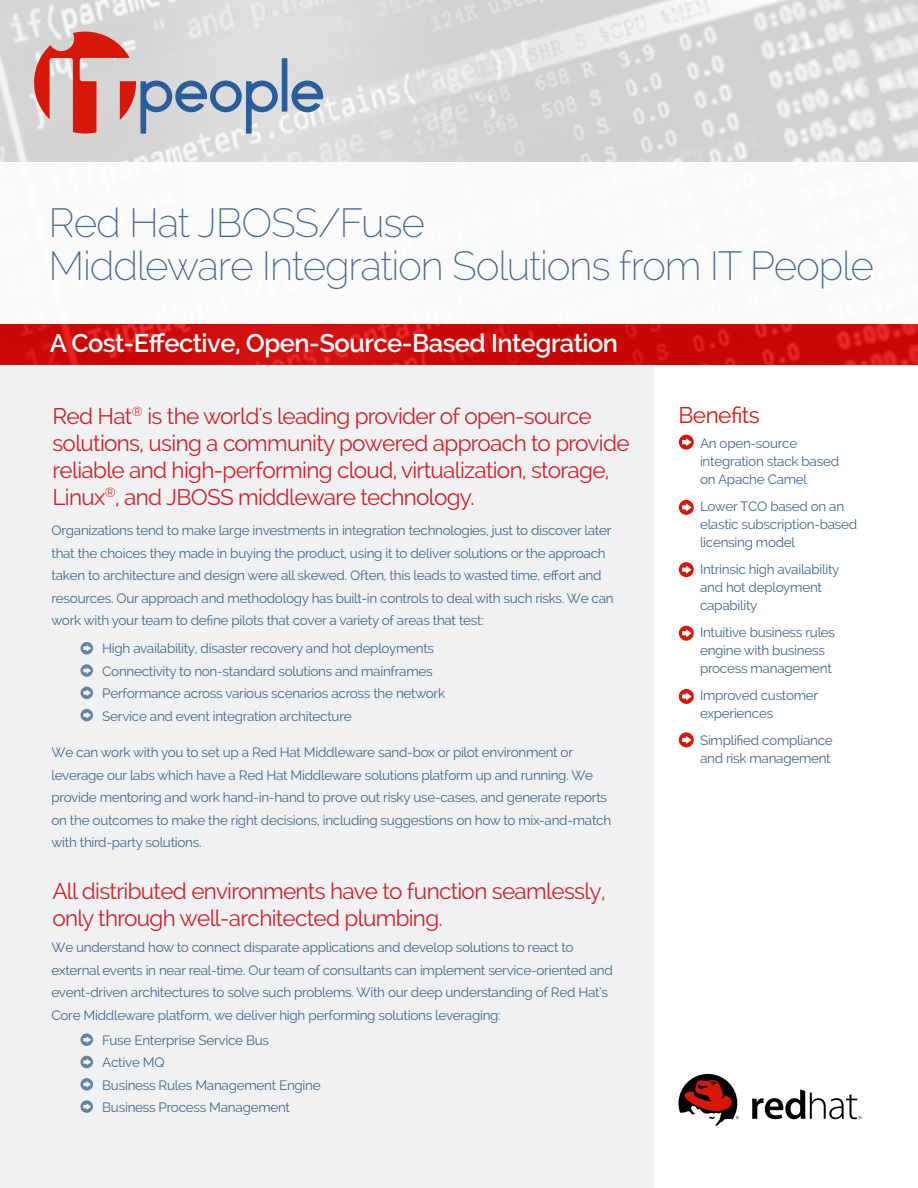
<style>
.page{position:relative;width:918px;height:1188px;background:#fff}
.page>*{position:absolute;margin:0;border:0;box-sizing:border-box;transform-origin:0 0}
.t1{font:200 40.5px/43.5px "Raleway";letter-spacing:-.03em;color:#446790}
.t2{font:600 25.5px "Raleway";letter-spacing:-.02em;color:#fff}
.t3{font:22.5px/27px "Raleway";letter-spacing:-.03em;color:#d42028}
.t4{font:22.5px "Raleway";letter-spacing:-.02em;color:#d71708}
.t5{font:13.5px/22.5px "Raleway";letter-spacing:-.02em;color:#446790}
</style>
<div class="page">
<img style="left:0;top:0;width:918px;height:364px">
<div style="left:0;top:364px;width:654px;height:824px;background:#eff1f3"></div>
<svg style="left:679px;top:435px;width:15px;height:15px"></svg>
<svg style="left:679px;top:562px;width:15px;height:15px"></svg>
<svg style="left:679px;top:500px;width:15px;height:15px"></svg>
<svg style="left:679px;top:626px;width:15px;height:15px"></svg>
<svg style="left:679px;top:732px;width:15px;height:15px"></svg>
<svg style="left:679px;top:689px;width:15px;height:15px"></svg>
<svg style="left:80px;top:642px;width:13px;height:12px"></svg>
<svg style="left:80px;top:664px;width:13px;height:13px"></svg>
<svg style="left:80px;top:687px;width:13px;height:12px"></svg>
<svg style="left:80px;top:709px;width:13px;height:12px"></svg>
<svg style="left:80px;top:1033px;width:13px;height:13px"></svg>
<svg style="left:80px;top:1056px;width:13px;height:12px"></svg>
<svg style="left:80px;top:1078px;width:13px;height:13px"></svg>
<svg style="left:80px;top:1100px;width:13px;height:13px"></svg>
<svg style="left:679px;top:1074px;width:60px;height:52px"></svg>
<svg style="left:752px;top:1090px;width:110px;height:29px"></svg>
<div style="left:0;top:162px;width:918px;height:162px;background:#fff"></div>
<svg style="left:291px;top:81px;width:32px;height:31px"></svg>
<div style="left:282px;top:58px;width:5px;height:54px;background:#2a5e9b"></div>
<svg style="left:34px;top:32px;width:244px;height:102px;background:#c8afb2"></svg>
<h1 class="t1" style="left:49px;top:200px;width:827px">Red Hat JBOSS/Fuse<br>Middleware Integration Solutions from IT People</h1>
<h2 class="t2" style="left:50px;top:329px;width:570px">A Cost-Effective, Open-Source-Based Integration</h2>
<h3 class="t3" style="left:52px;top:403px;width:579px">Red Hat<sup>®</sup> is the world's leading provider of open-source solutions, using a community powered approach to provide reliable and high-performing cloud, virtualization, storage, Linux<sup>®</sup>, and JBOSS middleware technology.</h3>
<p class="t5" style="left:52px;top:519px;width:564px">Organizations tend to make large investments in integration technologies, just to discover later that the choices they made in buying the product, using it to deliver solutions or the approach taken to architecture and design were all skewed. Often, this leads to wasted time, effort and resources. Our approach and methodology has built-in controls to deal with such risks. We can work with your team to define pilots that cover a variety of areas that test:</p>
<p class="t5" style="left:102px;top:637px;width:344px">High availability, disaster recovery and hot deployments Connectivity to non-standard solutions and mainframes Performance across various scenarios across the network Service and event integration architecture</p>
<p class="t5" style="left:52px;top:741px;width:561px">We can work with you to set up a Red Hat Middleware sand-box or pilot environment or leverage our labs which have a Red Hat Middleware solutions platform up and running. We provide mentoring and work hand-in-hand to prove out risky use-cases, and generate reports on the outcomes to make the right decisions, including suggestions on how to mix-and-match with third-party solutions.</p>
<h3 class="t3" style="left:52px;top:878px;width:555px">All distributed environments have to function seamlessly, only through well-architected plumbing.</h3>
<p class="t5" style="left:52px;top:936px;width:563px">We understand how to connect disparate applications and develop solutions to react to external events in near real-time. Our team of consultants can implement service-oriented and event-driven architectures to solve such problems. With our deep understanding of Red Hat’s Core Middleware platform, we deliver high performing solutions leveraging:</p>
<p class="t5" style="left:102px;top:1029px;width:220px">Fuse Enterprise Service Bus<br>Active MQ<br>Business Rules Management Engine<br>Business Process Management</p>
<h3 class="t4" style="left:678px;top:402px;width:83px">Benefits</h3>
<p class="t5" style="left:700px;top:434px;width:141px;line-height:18px">An open-source integration stack based on Apache Camel</p>
<p class="t5" style="left:700px;top:497px;width:159px;line-height:18px">Lower TCO based on an elastic subscription-based licensing model</p>
<p class="t5" style="left:700px;top:560px;width:141px;line-height:18px">Intrinsic high availability and hot deployment capability</p>
<p class="t5" style="left:700px;top:623px;width:137px;line-height:18px">Intuitive business rules engine with business process management</p>
<p class="t5" style="left:700px;top:686px;width:120px;line-height:18px">Improved customer experiences</p>
<p class="t5" style="left:700px;top:731px;width:134px;line-height:18px">Simplified compliance and risk management</p>
</div>
